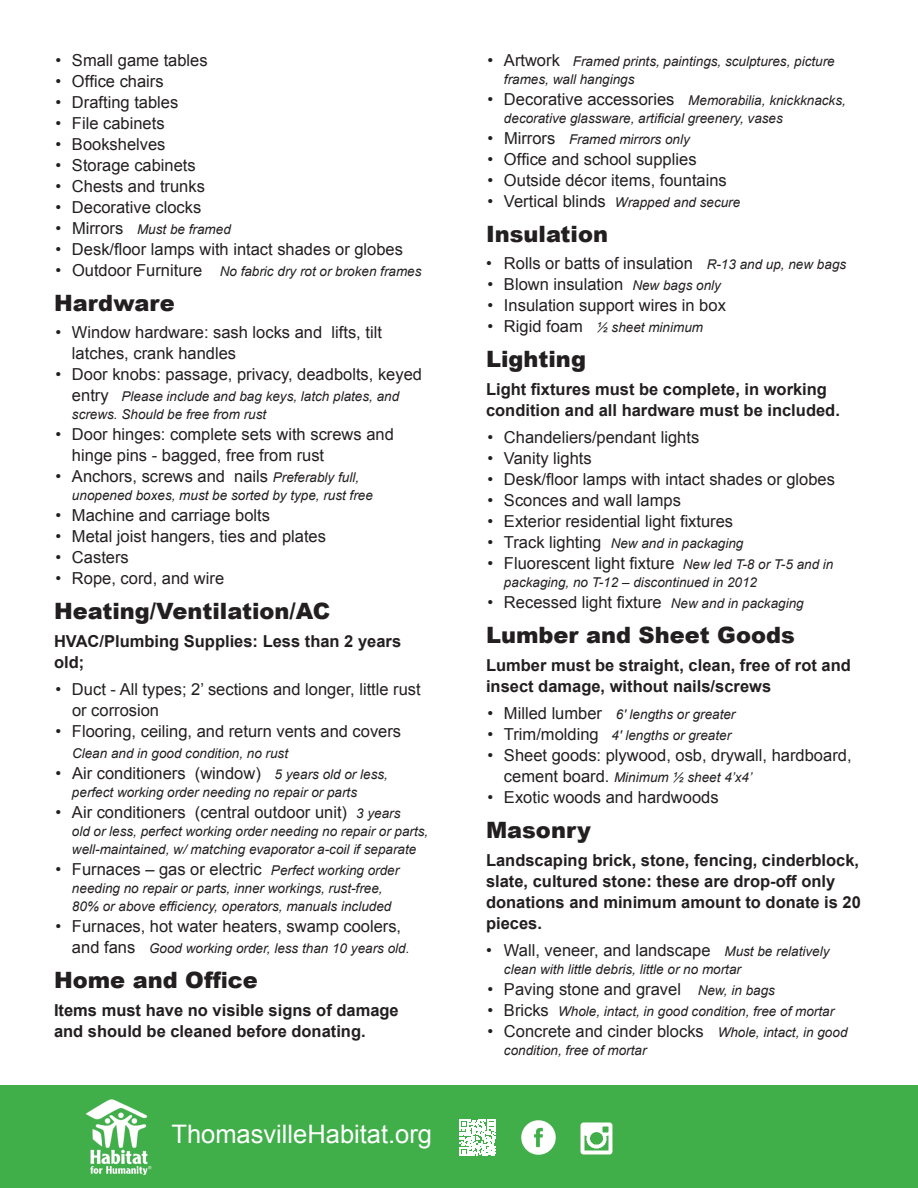
<style>
.page{position:relative;width:918px;height:1188px;background:#fff}
.page>*{position:absolute;margin:0;border:0;box-sizing:border-box;transform-origin:0 0}
.t1{font:25.5px "Arial";color:#fff}
.t2{font:900 22.5px "Arial";color:#231f20}
.t3{font:16.5px/21px "Arial";color:#231f20}
.t4{font:700 16.5px/21px "Arial";color:#231f20}
.t5{font:italic 13.5px/18px "Arial";color:#231f20}
.s1{font-style:normal;font-size:16.5px}
.s2{font-style:italic;font-size:13.5px}
</style>
<div class="page">
<div style="left:0;top:1086px;width:918px;height:102px;background:#40ae49"></div>
<img style="left:521px;top:1121px;width:34px;height:34px">
<img style="left:580px;top:1122px;width:33px;height:33px">
<svg style="left:460px;top:1120px;width:36px;height:36px"></svg>
<img style="left:85px;top:1099px;width:67px;height:75px">
<p class="t3" style="left:55px;top:50px;width:154px">• Small game tables</p>
<p class="t3" style="left:55px;top:71px;width:110px">• Office chairs</p>
<p class="t3" style="left:55px;top:92px;width:124px">• Drafting tables</p>
<p class="t3" style="left:55px;top:113px;width:111px">• File cabinets</p>
<p class="t3" style="left:55px;top:134px;width:112px">• Bookshelves</p>
<p class="t3" style="left:55px;top:155px;width:142px">• Storage cabinets</p>
<p class="t3" style="left:55px;top:176px;width:151px">• Chests and trunks</p>
<p class="t3" style="left:55px;top:197px;width:147px">• Decorative clocks</p>
<p class="t5" style="left:56px;top:220px;width:177px"><span class="s1">• Mirrors</span> Must be framed</p>
<p class="t3" style="left:55px;top:239px;width:349px">• Desk/floor lamps with intact shades or globes</p>
<p class="t5" style="left:56px;top:262px;width:368px"><span class="s1">• Outdoor Furniture</span> No fabric dry rot or broken frames</p>
<p class="t2" style="left:54px;top:286px;width:122px">Hardware</p>
<p class="t3" style="left:72px;top:322px;width:311px;text-indent:-16px">• Window hardware: sash locks and lifts, tilt latches, crank handles</p>
<p class="t3" style="left:55px;top:364px;width:368px">• Door knobs: passage, privacy, deadbolts, keyed</p>
<p class="t5" style="left:72px;top:388px;width:329px"><span class="s1">entry</span> Please include and bag keys, latch plates, and screws. Should be free from rust</p>
<p class="t3" style="left:72px;top:424px;width:323px;text-indent:-16px">• Door hinges: complete sets with screws and hinge pins - bagged, free from rust</p>
<p class="t3" style="left:55px;top:466px;width:305px">• Anchors, screws and nails <span class="s2">Preferably full,</span></p>
<p class="t5" style="left:72px;top:487px;width:302px">unopened boxes, must be sorted by type, rust free</p>
<p class="t3" style="left:55px;top:505px;width:216px">• Machine and carriage bolts</p>
<p class="t3" style="left:55px;top:526px;width:272px">• Metal joist hangers, ties and plates</p>
<p class="t3" style="left:55px;top:547px;width:75px">• Casters</p>
<p class="t3" style="left:55px;top:568px;width:170px">• Rope, cord, and wire</p>
<p class="t2" style="left:54px;top:594px;width:278px">Heating/Ventilation/AC</p>
<p class="t4" style="left:54px;top:631px;width:349px">HVAC/Plumbing Supplies: Less than 2 years old;</p>
<p class="t3" style="left:72px;top:679px;width:350px;text-indent:-17px">• Duct - All types; 2’ sections and longer, little rust or corrosion</p>
<p class="t3" style="left:55px;top:721px;width:347px">• Flooring, ceiling, and return vents and covers</p>
<p class="t5" style="left:72px;top:745px;width:218px">Clean and in good condition, no rust</p>
<p class="t3" style="left:56px;top:763px;width:334px">• Air conditioners (window) <span class="s2">5 years old or less,</span></p>
<p class="t5" style="left:72px;top:784px;width:287px">perfect working order needing no repair or parts</p>
<p class="t3" style="left:55px;top:802px;width:347px">• Air conditioners (central outdoor unit) <span class="s2">3 years</span></p>
<p class="t5" style="left:72px;top:823px;width:358px">old or less, perfect working order needing no repair or parts, well-maintained, w/ matching evaporator a-coil if separate</p>
<p class="t3" style="left:55px;top:859px;width:345px">• Furnaces – gas or electric <span class="s2">Perfect working order</span></p>
<p class="t5" style="left:72px;top:880px;width:321px">needing no repair or parts, inner workings, rust-free,<br>80% or above efficiency, operators, manuals included</p>
<p class="t3" style="left:55px;top:916px;width:347px">• Furnaces, hot water heaters, swamp coolers,</p>
<p class="t5" style="left:72px;top:940px;width:339px"><span class="s1">and fans</span> Good working order, less than 10 years old.</p>
<p class="t2" style="left:54px;top:963px;width:205px">Home and Office</p>
<p class="t4" style="left:54px;top:1000px;width:346px">Items must have no visible signs of damage and should be cleaned before donating.</p>
<h1 class="t1" style="left:171px;top:1117px;width:262px">ThomasvilleHabitat.org</h1>
<p class="t5" style="left:504px;top:52px;width:332px;text-indent:-16px"><span class="s1">• Artwork</span> Framed prints, paintings, sculptures, picture frames, wall hangings</p>
<p class="t5" style="left:504px;top:91px;width:343px;text-indent:-16px"><span class="s1">• Decorative accessories</span> Memorabilia, knickknacks, decorative glassware, artificial greenery, vases</p>
<p class="t5" style="left:488px;top:130px;width:204px"><span class="s1">• Mirrors</span> Framed mirrors only</p>
<p class="t3" style="left:487px;top:149px;width:211px">• Office and school supplies</p>
<p class="t3" style="left:487px;top:170px;width:241px">• Outside décor items, fountains</p>
<p class="t5" style="left:487px;top:193px;width:254px"><span class="s1">• Vertical blinds</span> Wrapped and secure</p>
<p class="t2" style="left:486px;top:217px;width:124px">Insulation</p>
<p class="t3" style="left:486px;top:253px;width:362px">• Rolls or batts of insulation <span class="s2">R-13 and up, new bags</span></p>
<p class="t3" style="left:487px;top:274px;width:235px">• Blown insulation <span class="s2">New bags only</span></p>
<p class="t3" style="left:487px;top:295px;width:240px">• Insulation support wires in box</p>
<p class="t5" style="left:487px;top:319px;width:217px"><span class="s1">• Rigid foam</span> ½ sheet minimum</p>
<p class="t2" style="left:486px;top:342px;width:102px">Lighting</p>
<p class="t4" style="left:486px;top:379px;width:355px">Light fixtures must be complete, in working condition and all hardware must be included.</p>
<p class="t3" style="left:487px;top:427px;width:213px">• Chandeliers/pendant lights</p>
<p class="t3" style="left:487px;top:448px;width:106px">• Vanity lights</p>
<p class="t3" style="left:487px;top:469px;width:349px">• Desk/floor lamps with intact shades or globes</p>
<p class="t3" style="left:487px;top:490px;width:195px">• Sconces and wall lamps</p>
<p class="t3" style="left:487px;top:511px;width:247px">• Exterior residential light fixtures</p>
<p class="t5" style="left:487px;top:535px;width:257px"><span class="s1">• Track lighting</span> New and in packaging</p>
<p class="t3" style="left:487px;top:553px;width:347px">• Fluorescent light fixture <span class="s2">New led T-8 or T-5 and in</span></p>
<p class="t5" style="left:504px;top:574px;width:255px">packaging, no T-12 – discontinued in 2012</p>
<p class="t3" style="left:487px;top:592px;width:318px">• Recessed light fixture <span class="s2">New and in packaging</span></p>
<p class="t2" style="left:486px;top:618px;width:310px">Lumber and Sheet Goods</p>
<p class="t4" style="left:486px;top:655px;width:366px">Lumber must be straight, clean, free of rot and insect damage, without nails/screws</p>
<p class="t5" style="left:487px;top:706px;width:249px"><span class="s1">• Milled lumber</span> 6′ lengths or greater</p>
<p class="t5" style="left:487px;top:727px;width:245px"><span class="s1">• Trim/molding</span> 4′ lengths or greater</p>
<p class="t3" style="left:487px;top:745px;width:366px">• Sheet goods: plywood, osb, drywall, hardboard,</p>
<p class="t5" style="left:504px;top:769px;width:250px"><span class="s1">cement board.</span> Minimum ½ sheet 4’x4’</p>
<p class="t3" style="left:487px;top:787px;width:233px">• Exotic woods and hardwoods</p>
<p class="t2" style="left:486px;top:813px;width:107px">Masonry</p>
<p class="t4" style="left:486px;top:850px;width:376px">Landscaping brick, stone, fencing, cinderblock, slate, cultured stone: these are drop-off only donations and minimum amount to donate is 20 pieces.</p>
<p class="t3" style="left:486px;top:940px;width:345px">• Wall, veneer, and landscape <span class="s2">Must be relatively</span></p>
<p class="t5" style="left:504px;top:961px;width:239px">clean with little debris, little or no mortar</p>
<p class="t3" style="left:487px;top:979px;width:289px">• Paving stone and gravel <span class="s2">New, in bags</span></p>
<p class="t5" style="left:487px;top:1003px;width:348px"><span class="s1">• Bricks</span> Whole, intact, in good condition, free of mortar</p>
<p class="t3" style="left:487px;top:1021px;width:362px">• Concrete and cinder blocks <span class="s2">Whole, intact, in good</span></p>
<p class="t5" style="left:504px;top:1042px;width:144px">condition, free of mortar</p>
</div>
